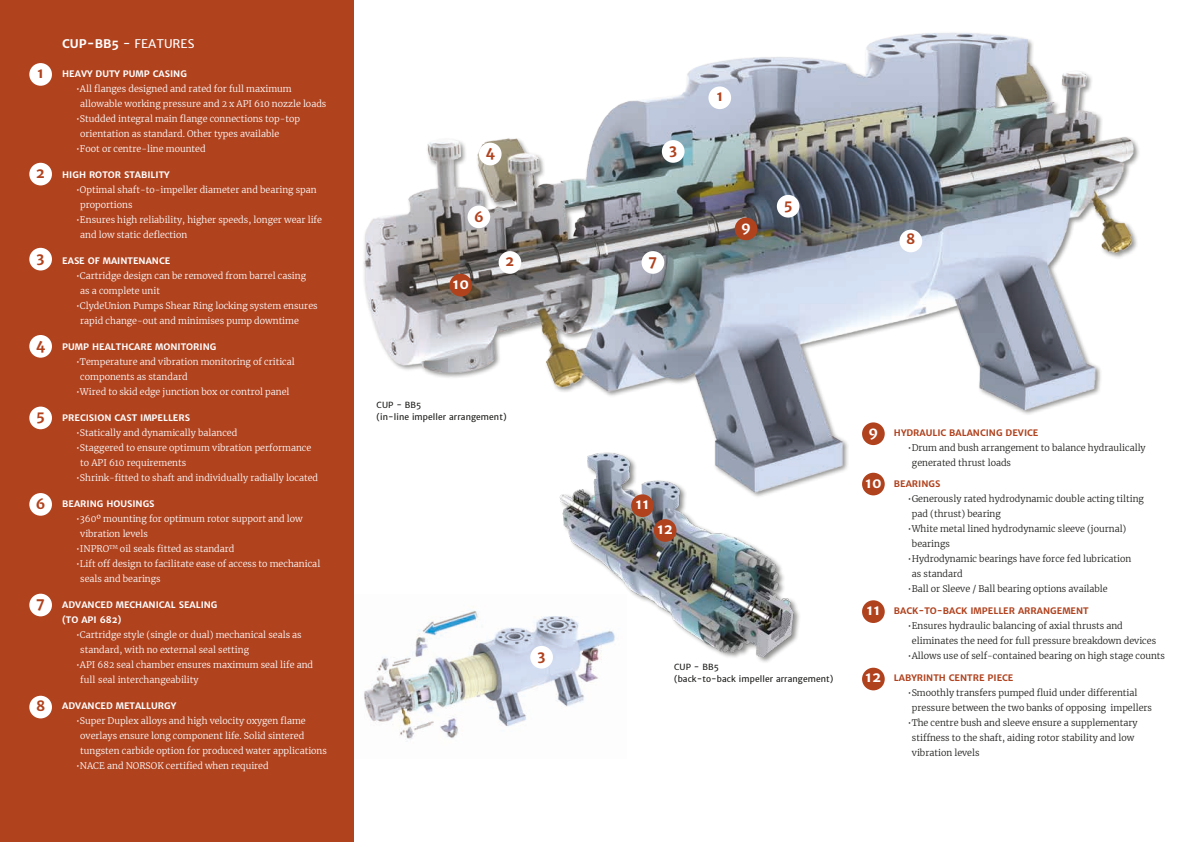
<style>
.page{position:relative;width:1191px;height:842px;background:#fff}
.page>*{position:absolute;margin:0;border:0;box-sizing:border-box;transform-origin:0 0}
.t1{font:700 14px "Merriweather Sans";color:#b0421e}
.t2{font:700 14px "Merriweather Sans";color:#fff}
.t3{font:12px "Merriweather Sans";color:#fff}
.t4{font:300 9px/15px "Merriweather";color:#fff}
.t5{font:300 9px/15px "Merriweather";color:#1d1d1b}
.t6{font:700 9px/15px "Merriweather Sans";color:#fff}
.t7{font:700 9px "Merriweather Sans";color:#b0421e}
.t8{font:8.5px/12px "Merriweather Sans";letter-spacing:.01em;color:#1d1d1b}
.s1{font-weight:700}
</style>
<div class="page">
<img style="left:353px;top:28px;width:786px;height:469px">
<img style="left:353px;top:595px;width:245px;height:164px">
<div style="left:0;top:0;width:353px;height:842px;background:#b0421e"></div>
<div style="left:29px;top:63px;width:23px;height:23px;background:#fff;border-radius:50%"></div>
<div style="left:29px;top:163px;width:23px;height:22px;background:#fff;border-radius:50%"></div>
<div style="left:29px;top:248px;width:23px;height:22px;background:#fff;border-radius:50%"></div>
<div style="left:29px;top:335px;width:23px;height:23px;background:#fff;border-radius:50%"></div>
<div style="left:29px;top:594px;width:23px;height:22px;background:#fff;border-radius:50%"></div>
<div style="left:29px;top:407px;width:23px;height:22px;background:#fff;border-radius:50%"></div>
<div style="left:29px;top:696px;width:23px;height:22px;background:#fff;border-radius:50%"></div>
<div style="left:29px;top:493px;width:23px;height:23px;background:#fff;border-radius:50%"></div>
<div style="left:862px;top:422px;width:22px;height:23px;background:#b0421e;border-radius:50%"></div>
<div style="left:862px;top:473px;width:22px;height:22px;background:#b0421e;border-radius:50%"></div>
<div style="left:862px;top:600px;width:22px;height:23px;background:#b0421e;border-radius:50%"></div>
<div style="left:862px;top:668px;width:22px;height:22px;background:#b0421e;border-radius:50%"></div>
<div style="left:708px;top:86px;width:23px;height:23px;background:#fff;border-radius:50%"></div>
<div style="left:498px;top:251px;width:23px;height:23px;background:#fff;border-radius:50%"></div>
<div style="left:662px;top:140px;width:22px;height:23px;background:#fff;border-radius:50%"></div>
<div style="left:530px;top:646px;width:23px;height:23px;background:#fff;border-radius:50%"></div>
<div style="left:479px;top:143px;width:22px;height:22px;background:#fff;border-radius:50%"></div>
<div style="left:777px;top:195px;width:22px;height:23px;background:#fff;border-radius:50%"></div>
<div style="left:641px;top:251px;width:23px;height:23px;background:#fff;border-radius:50%"></div>
<div style="left:899px;top:230px;width:23px;height:22px;background:#fff;border-radius:50%"></div>
<div style="left:467px;top:206px;width:23px;height:22px;background:#fff;border-radius:50%"></div>
<div style="left:734px;top:218px;width:23px;height:22px;background:#b0421e;border-radius:50%"></div>
<div style="left:449px;top:274px;width:23px;height:22px;background:#b0421e;border-radius:50%"></div>
<div style="left:894px;top:427px;width:275px;height:356px;background:#fff"></div>
<div style="left:559px;top:452px;width:242px;height:212px;background:#1d1d1b;opacity:.5"></div>
<img style="left:559px;top:451px;width:236px;height:205px">
<div style="left:631px;top:494px;width:23px;height:23px;background:#b0421e;border-radius:50%"></div>
<div style="left:654px;top:519px;width:22px;height:23px;background:#b0421e;border-radius:50%"></div>
<h1 class="t1" style="left:37px;top:64px;width:8px">1</h1>
<h1 class="t1" style="left:36px;top:163px;width:11px">2</h1>
<h1 class="t1" style="left:37px;top:248px;width:9px">3</h1>
<h1 class="t1" style="left:36px;top:336px;width:11px">4</h1>
<h1 class="t1" style="left:36px;top:407px;width:10px">5</h1>
<h1 class="t1" style="left:36px;top:495px;width:11px">6</h1>
<h1 class="t1" style="left:36px;top:594px;width:10px">7</h1>
<h1 class="t1" style="left:36px;top:696px;width:11px">8</h1>
<h2 class="t3" style="left:62px;top:36px;width:134px"><span class="s1">CUP-BB5</span> - FEATURES</h2>
<p class="t6" style="left:62px;top:66px;width:126px">HEAVY DUTY PUMP CASING</p>
<p class="t4" style="left:80px;top:81px;width:248px;text-indent:-4px">•All flanges designed and rated for full maximum allowable working pressure and 2 x API 610 nozzle loads</p>
<p class="t4" style="left:80px;top:111px;width:221px;text-indent:-4px">•Studded integral main flange connections top-top orientation as standard. Other types available</p>
<p class="t4" style="left:76px;top:141px;width:131px">•Foot or centre-line mounted</p>
<p class="t6" style="left:62px;top:167px;width:109px">HIGH ROTOR STABILITY</p>
<p class="t4" style="left:80px;top:182px;width:238px;text-indent:-4px">•Optimal shaft-to-impeller diameter and bearing span proportions</p>
<p class="t4" style="left:80px;top:212px;width:243px;text-indent:-4px">•Ensures high reliability, higher speeds, longer wear life and low static deflection</p>
<p class="t6" style="left:62px;top:253px;width:110px">EASE OF MAINTENANCE</p>
<p class="t4" style="left:80px;top:268px;width:227px;text-indent:-4px">•Cartridge design can be removed from barrel casing as a complete unit</p>
<p class="t4" style="left:80px;top:298px;width:239px;text-indent:-4px">•ClydeUnion Pumps Shear Ring locking system ensures rapid change-out and minimises pump downtime</p>
<p class="t6" style="left:62px;top:339px;width:156px">PUMP HEALTHCARE MONITORING</p>
<p class="t4" style="left:80px;top:354px;width:216px;text-indent:-4px">•Temperature and vibration monitoring of critical components as standard</p>
<p class="t4" style="left:76px;top:384px;width:215px">•Wired to skid edge junction box or control panel</p>
<p class="t6" style="left:62px;top:410px;width:129px">PRECISION CAST IMPELLERS</p>
<p class="t4" style="left:76px;top:425px;width:163px">•Statically and dynamically balanced</p>
<p class="t4" style="left:80px;top:440px;width:233px;text-indent:-4px">•Staggered to ensure optimum vibration performance to API 610 requirements</p>
<p class="t4" style="left:76px;top:470px;width:243px">•Shrink-fitted to shaft and individually radially located</p>
<p class="t6" style="left:62px;top:496px;width:94px">BEARING HOUSINGS</p>
<p class="t4" style="left:80px;top:511px;width:224px;text-indent:-4px">•360º mounting for optimum rotor support and low vibration levels</p>
<p class="t4" style="left:76px;top:541px;width:160px">•INPRO<sup>TM</sup> oil seals fitted as standard</p>
<p class="t4" style="left:80px;top:556px;width:241px;text-indent:-4px">•Lift off design to facilitate ease of access to mechanical seals and bearings</p>
<p class="t6" style="left:62px;top:597px;width:157px">ADVANCED MECHANICAL SEALING (TO API 682)</p>
<p class="t4" style="left:80px;top:627px;width:223px;text-indent:-4px">•Cartridge style (single or dual) mechanical seals as standard, with no external seal setting</p>
<p class="t4" style="left:80px;top:657px;width:234px;text-indent:-4px">•API 682 seal chamber ensures maximum seal life and full seal interchangeability</p>
<p class="t6" style="left:62px;top:698px;width:115px">ADVANCED METALLURGY</p>
<p class="t4" style="left:80px;top:713px;width:248px;text-indent:-4px">•Super Duplex alloys and high velocity oxygen flame overlays ensure long component life. Solid sintered tungsten carbide option for produced water applications</p>
<p class="t4" style="left:76px;top:758px;width:194px">•NACE and NORSOK certified when required</p>
<h1 class="t1" style="left:485px;top:143px;width:11px">4</h1>
<h1 class="t1" style="left:474px;top:208px;width:11px">6</h1>
<h1 class="t2" style="left:452px;top:274px;width:18px">10</h1>
<h1 class="t1" style="left:505px;top:252px;width:11px">2</h1>
<p class="t8" style="left:376px;top:398px;width:131px">CUP - BB5<br>(in-line impeller arrangement)</p>
<h1 class="t1" style="left:537px;top:646px;width:9px">3</h1>
<h1 class="t1" style="left:669px;top:141px;width:9px">3</h1>
<h1 class="t1" style="left:648px;top:252px;width:10px">7</h1>
<h1 class="t1" style="left:716px;top:87px;width:8px">1</h1>
<h1 class="t2" style="left:741px;top:218px;width:11px">9</h1>
<h1 class="t1" style="left:783px;top:195px;width:10px">5</h1>
<h1 class="t1" style="left:906px;top:230px;width:11px">8</h1>
<h1 class="t2" style="left:635px;top:495px;width:15px">11</h1>
<h1 class="t2" style="left:657px;top:520px;width:18px">12</h1>
<p class="t8" style="left:674px;top:660px;width:161px">CUP - BB5<br>(back-to-back impeller arrangement)</p>
<h1 class="t2" style="left:868px;top:423px;width:11px">9</h1>
<h1 class="t2" style="left:865px;top:473px;width:18px">10</h1>
<h1 class="t2" style="left:866px;top:601px;width:15px">11</h1>
<h1 class="t2" style="left:865px;top:668px;width:18px">12</h1>
<p class="t7" style="left:894px;top:426px;width:146px">HYDRAULIC BALANCING DEVICE</p>
<p class="t5" style="left:912px;top:439px;width:235px;text-indent:-4px">•Drum and bush arrangement to balance hydraulically generated thrust loads</p>
<p class="t7" style="left:894px;top:478px;width:48px">BEARINGS</p>
<p class="t5" style="left:912px;top:491px;width:233px;text-indent:-4px">•Generously rated hydrodynamic double acting tilting pad (thrust) bearing</p>
<p class="t5" style="left:912px;top:521px;width:216px;text-indent:-4px">•White metal lined hydrodynamic sleeve (journal) bearings</p>
<p class="t5" style="left:912px;top:551px;width:221px;text-indent:-4px">•Hydrodynamic bearings have force fed lubrication as standard</p>
<p class="t5" style="left:908px;top:581px;width:201px">•Ball or Sleeve / Ball bearing options available</p>
<p class="t7" style="left:894px;top:605px;width:196px">BACK-TO-BACK IMPELLER ARRANGEMENT</p>
<p class="t5" style="left:912px;top:618px;width:246px;text-indent:-4px">•Ensures hydraulic balancing of axial thrusts and eliminates the need for full pressure breakdown devices</p>
<p class="t5" style="left:908px;top:648px;width:258px">•Allows use of self-contained bearing on high stage counts</p>
<p class="t7" style="left:894px;top:672px;width:121px">LABYRINTH CENTRE PIECE</p>
<p class="t5" style="left:912px;top:685px;width:242px;text-indent:-4px">•Smoothly transfers pumped fluid under differential pressure between the two banks of opposing impellers</p>
<p class="t5" style="left:912px;top:715px;width:227px;text-indent:-4px">•The centre bush and sleeve ensure a supplementary stiffness to the shaft, aiding rotor stability and low vibration levels</p>
</div>
